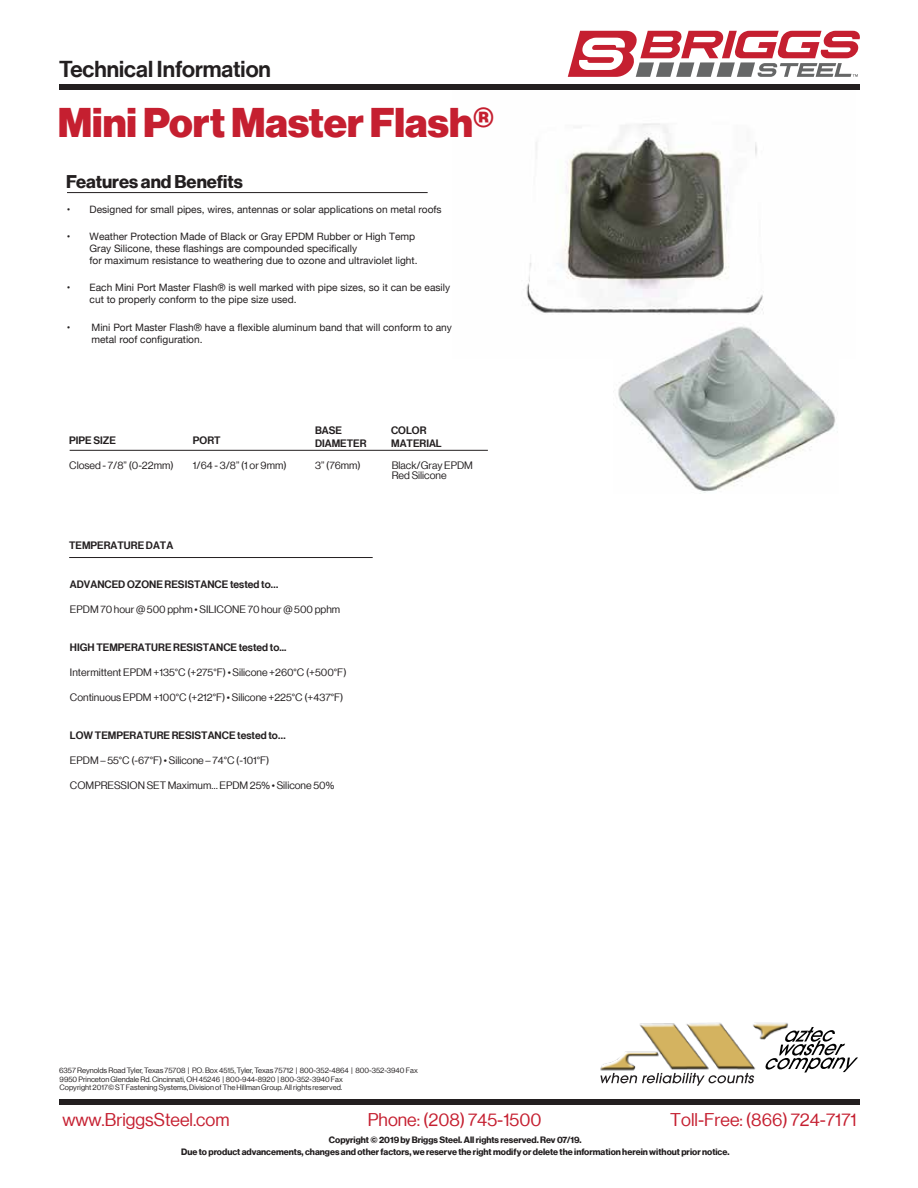
<style>
.page{position:relative;width:918px;height:1188px;background:#fff}
.page>*{position:absolute;margin:0;border:0;box-sizing:border-box;transform-origin:0 0}
.t1{font:40.5px "N Haas Grotesk DS Pro 95 Blk";color:#c51f30}
.t2{font:22.5px "N Haas Grotesk DS Pro 65 Md";color:#231f20}
.t3{font:18px "N Haas Grotesk DS Pro 55 Rg";color:#c51f30}
.t4{font:18px "N Haas Grotesk DS Pro 75 Bd";color:#231f20}
.t5{font:10.5px/10.5px "N Haas Grotesk DS Pro 55 Rg";color:#231f20}
.t6{font:10.5px/12.6px "N Haas Grotesk DS Pro 65 Md";color:#231f20}
.t7{font:10.2px/12.1px "Helvetica Neue";color:#231f20}
.t8{font:9px "N Haas Grotesk DS Pro 75 Bd";color:#231f20}
.t9{font:7.5px "N Haas Grotesk DS Pro 55 Rg";color:#231f20}
</style>
<div class="page">
<img style="left:526px;top:123px;width:238px;height:192px">
<hr style="left:67px;top:192px;width:361px;height:1px;background:#231f20">
<hr style="left:70px;top:450px;width:418px;height:1px;background:#231f20">
<hr style="left:69px;top:557px;width:304px;height:1px;background:#231f20">
<svg style="left:568px;top:31px;width:292px;height:46px"></svg>
<div style="left:60px;top:85px;width:800px;height:5px;background:#231f20"></div>
<div style="left:60px;top:1099px;width:800px;height:5px;background:#231f20"></div>
<svg style="left:793px;top:1027px;width:65px;height:46px"></svg>
<svg style="left:600px;top:1077px;width:154px;height:9px"></svg>
<img style="left:600px;top:1022px;width:193px;height:55px">
<img style="left:618px;top:326px;width:218px;height:167px">
<h2 class="t2" style="left:59px;top:56px;width:213px">Technical Information</h2>
<h1 class="t1" style="left:58px;top:99px;width:438px">Mini Port Master Flash®</h1>
<h3 class="t4" style="left:66px;top:171px;width:178px">Features and Benefits</h3>
<p class="t7" style="left:67px;top:204px;width:376px">• Designed for small pipes, wires, antennas or solar applications on metal roofs</p>
<p class="t7" style="left:90px;top:231px;width:329px;text-indent:-23px">• Weather Protection Made of Black or Gray EPDM Rubber or High Temp<br>Gray Silicone, these flashings are compounded specifically<br>for maximum resistance to weathering due to ozone and ultraviolet light.</p>
<p class="t7" style="left:90px;top:282px;width:362px;text-indent:-23px">• Each Mini Port Master Flash® is well marked with pipe sizes, so it can be easily cut to properly conform to the pipe size used.</p>
<p class="t7" style="left:67px;top:321px;width:5px">•</p>
<p class="t7" style="left:91px;top:321px;width:362px">Mini Port Master Flash® have a flexible aluminum band that will conform to any metal roof configuration.</p>
<p class="t6" style="left:69px;top:435px;width:48px">PIPE SIZE</p>
<p class="t6" style="left:315px;top:424px;width:53px">BASE<br>DIAMETER</p>
<p class="t6" style="left:391px;top:424px;width:37px">COLOR</p>
<p class="t6" style="left:193px;top:435px;width:29px">PORT</p>
<p class="t6" style="left:391px;top:437px;width:52px">MATERIAL</p>
<p class="t5" style="left:69px;top:461px;width:106px">Closed - 7/8” (0-22mm)</p>
<p class="t5" style="left:193px;top:461px;width:95px">1/64 - 3/8” (1 or 9mm)</p>
<p class="t5" style="left:315px;top:461px;width:47px">3” (76mm)</p>
<p class="t6" style="left:69px;top:540px;width:106px">TEMPERATURE DATA</p>
<p class="t6" style="left:70px;top:578px;width:210px">ADVANCED OZONE RESISTANCE tested to…</p>
<p class="t5" style="left:70px;top:604px;width:272px">EPDM 70 hour @ 500 pphm • SILICONE 70 hour @ 500 pphm</p>
<p class="t6" style="left:70px;top:641px;width:218px">HIGH TEMPERATURE RESISTANCE tested to...</p>
<p class="t5" style="left:70px;top:667px;width:278px">Intermittent EPDM +135°C (+275°F) • Silicone +260°C (+500°F)</p>
<p class="t5" style="left:70px;top:692px;width:275px">Continuous EPDM +100°C (+212°F) • Silicone +225°C (+437°F)</p>
<p class="t6" style="left:70px;top:729px;width:217px">LOW TEMPERATURE RESISTANCE tested to…</p>
<p class="t5" style="left:70px;top:755px;width:201px">EPDM – 55°C (-67°F) • Silicone – 74°C (-101°F)</p>
<p class="t5" style="left:70px;top:780px;width:266px">COMPRESSION SET Maximum… EPDM 25% • Silicone 50%</p>
<p class="t5" style="left:392px;top:460px;width:83px">Black/Gray EPDM<br>Red Silicone</p>
<p class="t9" style="left:59px;top:1066px;width:360px">6357 Reynolds Road Tyler, Texas 75708 | P.O. Box 4515, Tyler, Texas 75712 | 800-352-4864 | 800-352-3940 Fax</p>
<p class="t9" style="left:60px;top:1083px;width:284px">Copyright 2017© ST Fastening Systems, Division of The Hillman Group. All rights reserved.</p>
<p class="t9" style="left:60px;top:1075px;width:285px">9950 Princeton Glendale Rd. Cincinnati, OH 45246 | 800-944-8920 | 800-352-3940 Fax</p>
<h3 class="t3" style="left:368px;top:1110px;width:175px">Phone: (208) 745-1500</h3>
<p class="t8" style="left:329px;top:1135px;width:254px">Copyright © 2019 by Briggs Steel. All rights reserved. Rev 07/19.</p>
<h3 class="t3" style="left:670px;top:1110px;width:188px">Toll-Free: (866) 724-7171</h3>
<h3 class="t3" style="left:62px;top:1110px;width:169px">www.BriggsSteel.com</h3>
<p class="t8" style="left:181px;top:1146px;width:550px">Due to product advancements, changes and other factors, we reserve the right modify or delete the information herein without prior notice.</p>
</div>
